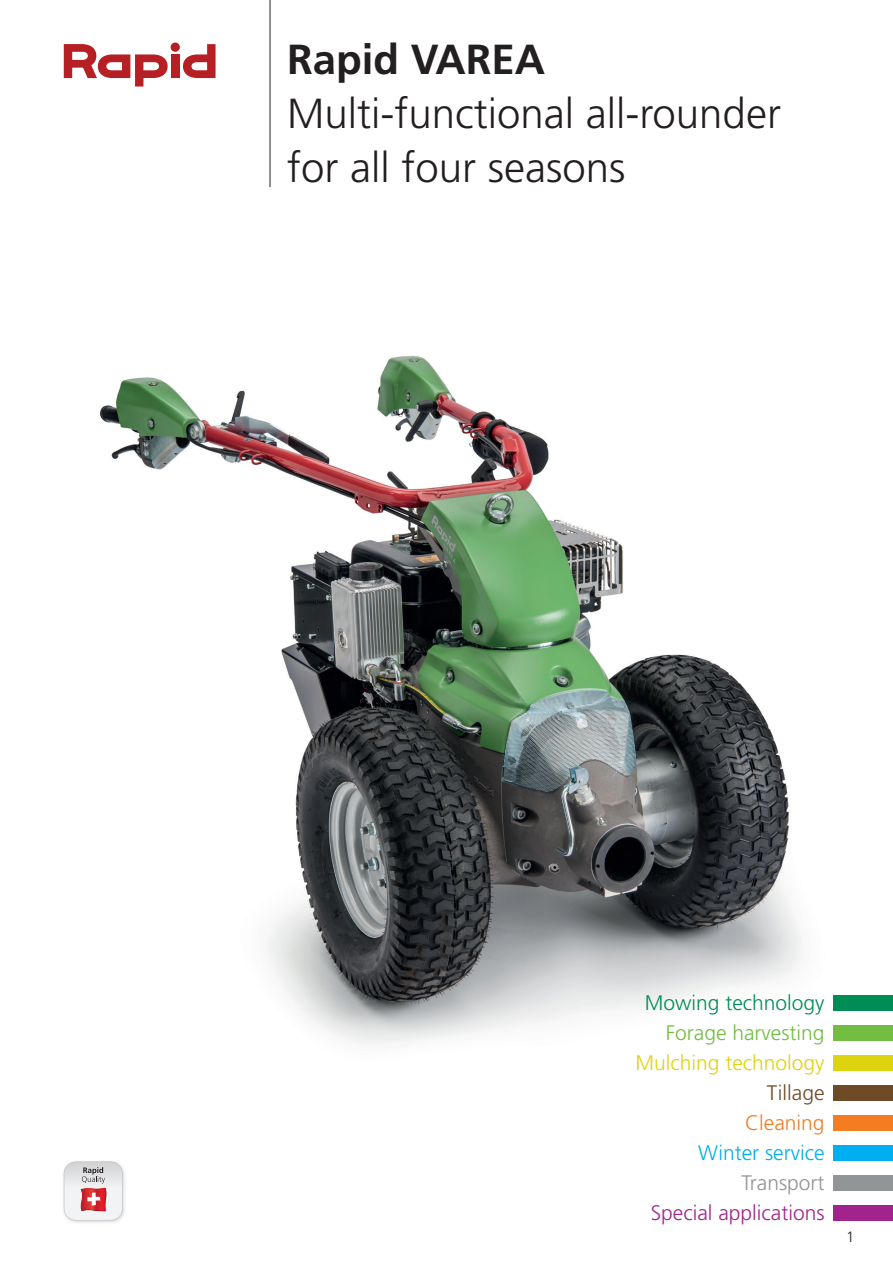
<style>
.page{position:relative;width:893px;height:1263px;background:#fff}
.page>*{position:absolute;margin:0;border:0;box-sizing:border-box;transform-origin:0 0}
.t1{font:300 42px/54px "Frutiger";color:#231f20}
.t2{font:700 42px "Frutiger LT Std";color:#231f20}
.t3{font:300 21px "Frutiger";color:#a2238e}
.t4{font:300 21px "Frutiger";color:#ded30f}
.t5{font:300 21px "Frutiger";color:#008d55}
.t6{font:300 21px "Frutiger";color:#73bd42}
.t7{font:300 21px "Frutiger";color:#00afef}
.t8{font:300 21px "Frutiger";color:#929596}
.t9{font:300 21px "Frutiger";color:#f47d21}
.t10{font:300 21px "Frutiger";color:#6e4a27}
.t11{font:300 15px "Frutiger";color:#231f20}
</style>
<div class="page">
<img style="left:99px;top:356px;width:703px;height:688px">
<img style="left:63px;top:1169px;width:62px;height:54px">
<svg style="left:64px;top:1161px;width:59px;height:59px"></svg>
<div style="left:171px;top:54px;width:8px;height:24px;background:#b62024"></div>
<div style="left:171px;top:43px;width:9px;height:9px;background:#b62024;border-radius:50%"></div>
<svg style="left:64px;top:44px;width:104px;height:43px"></svg>
<svg style="left:183px;top:44px;width:33px;height:34px"></svg>
<div style="left:833px;top:995px;width:60px;height:15px;background:#008d55"></div>
<div style="left:833px;top:1025px;width:60px;height:15px;background:#73bd42"></div>
<div style="left:833px;top:1055px;width:60px;height:15px;background:#ded30f"></div>
<div style="left:833px;top:1085px;width:60px;height:15px;background:#6e4a27"></div>
<div style="left:833px;top:1115px;width:60px;height:15px;background:#f47d21"></div>
<div style="left:833px;top:1145px;width:60px;height:15px;background:#00afef"></div>
<div style="left:833px;top:1175px;width:60px;height:15px;background:#929596"></div>
<div style="left:833px;top:1205px;width:60px;height:15px;background:#a2238e"></div>
<hr style="left:270px;top:0;width:1px;height:187px;background:#231f20">
<p class="t2" style="left:287px;top:34px;width:260px">Rapid VAREA</p>
<p class="t1" style="left:287px;top:86px;width:495px">Multi-functional all-rounder for all four seasons</p>
<p class="t5" style="left:645px;top:991px;width:181px">Mowing technology</p>
<p class="t6" style="left:666px;top:1021px;width:160px">Forage harvesting</p>
<p class="t4" style="left:635px;top:1051px;width:191px">Mulching technology</p>
<p class="t10" style="left:767px;top:1081px;width:59px">Tillage</p>
<p class="t9" style="left:745px;top:1111px;width:81px">Cleaning</p>
<p class="t7" style="left:698px;top:1141px;width:128px">Winter service</p>
<p class="t8" style="left:741px;top:1171px;width:85px">Transport</p>
<p class="t3" style="left:651px;top:1201px;width:175px">Special applications</p>
<p class="t11" style="left:846px;top:1229px;width:10px">1</p>
</div>
